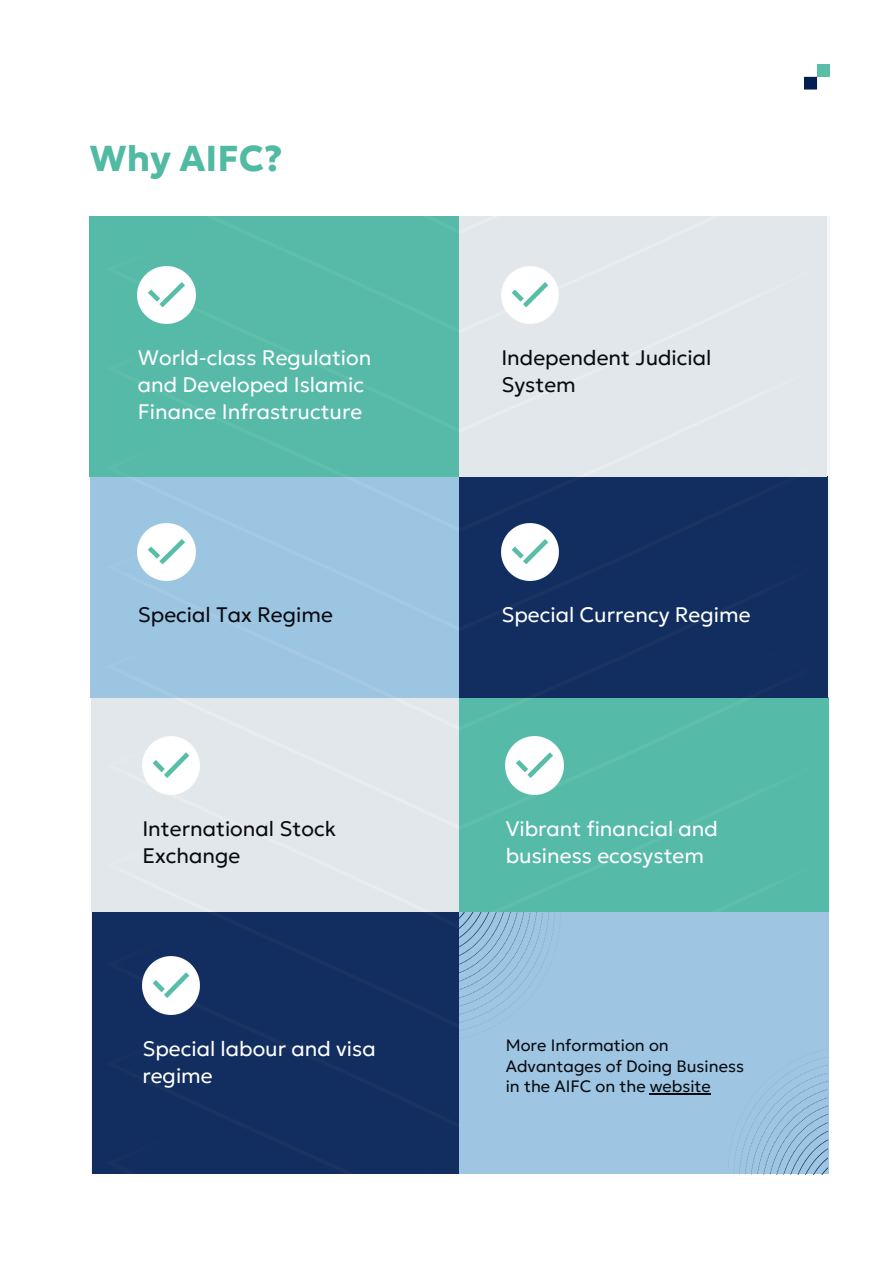
<style>
.page{position:relative;width:894px;height:1264px;background:#fff}
.page>*{position:absolute;margin:0;border:0;box-sizing:border-box;transform-origin:0 0}
.t1{font:700 36px "Geologica";color:#51baa3}
.t2{font:300 21px/27px "Geologica";color:#fff}
.t3{font:300 21px/27px "Geologica";color:#090a10}
.t4{font:300 16.5px/20.2px "Geologica";color:#090a10}
</style>
<div class="page">
<img style="left:804px;top:64px;width:24px;height:25px">
<img style="left:92px;top:216px;width:737px;height:957px">
<img style="left:138px;top:266px;width:57px;height:58px">
<img style="left:501px;top:266px;width:57px;height:58px">
<img style="left:138px;top:523px;width:57px;height:57px">
<img style="left:501px;top:523px;width:57px;height:57px">
<img style="left:142px;top:736px;width:58px;height:58px">
<img style="left:505px;top:736px;width:58px;height:58px">
<img style="left:142px;top:956px;width:58px;height:58px">
<img style="left:459px;top:912px;width:133px;height:130px">
<hr style="left:649px;top:1092px;width:61px;height:2px;background:#090a10">
<img style="left:695px;top:1045px;width:132px;height:129px">
<h1 class="t1" style="left:89px;top:126px;width:195px">Why AIFC?</h1>
<p class="t2" style="left:138px;top:342px;width:235px">World-class Regulation and Developed Islamic<br>Finance Infrastructure</p>
<p class="t3" style="left:501px;top:342px;width:211px">Independent Judicial<br>System</p>
<p class="t3" style="left:138px;top:599px;width:196px">Special Tax Regime</p>
<p class="t2" style="left:501px;top:599px;width:251px">Special Currency Regime</p>
<p class="t3" style="left:142px;top:813px;width:195px">International Stock<br>Exchange</p>
<p class="t2" style="left:505px;top:813px;width:214px">Vibrant financial and business ecosystem</p>
<p class="t2" style="left:142px;top:1033px;width:232px">Special labour and visa regime</p>
<p class="t4" style="left:505px;top:1034px;width:240px">More Information on<br>Advantages of Doing Business in the AIFC on the website</p>
</div>
